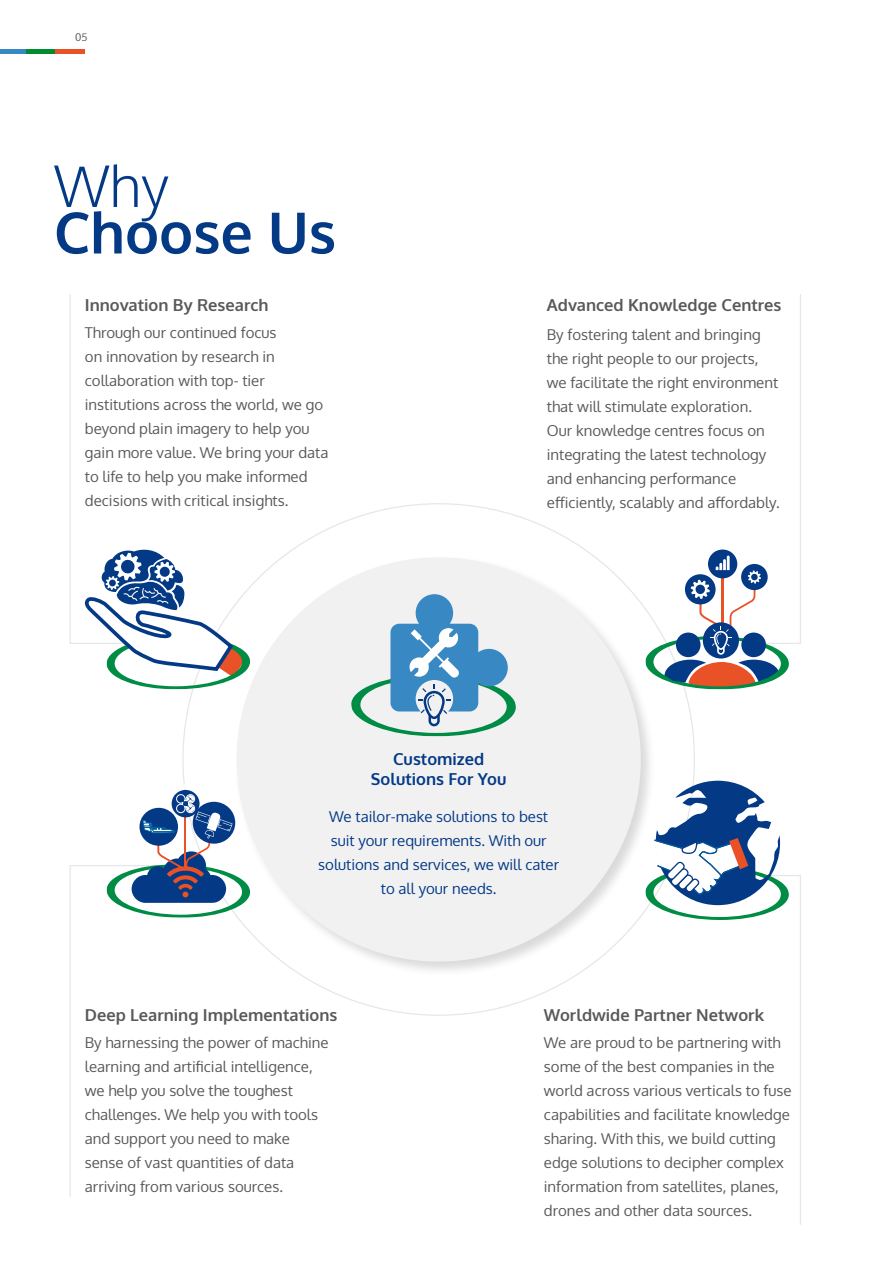
<style>
.page{position:relative;width:893px;height:1263px;background:#fff}
.page>*{position:absolute;margin:0;border:0;box-sizing:border-box;transform-origin:0 0}
.t1{font:700 57px "Oxygen";color:#033985}
.t2{font:300 57px "Oxygen";color:#033985}
.t3{font:700 16.5px "Oxygen";color:#58595b}
.t4{font:700 16.5px/19.8px "Oxygen";color:#033985;text-align:center}
.t5{font:15px/24px "Oxygen";color:#58595b}
.t6{font:15px/24px "Oxygen";color:#033985;text-align:center}
.t7{font:10.5px "Oxygen";color:#58595b}
</style>
<div class="page">
<hr style="left:0;top:50px;width:27px;height:4px;background:#3888c3">
<hr style="left:27px;top:50px;width:29px;height:4px;background:#008c2f">
<hr style="left:56px;top:50px;width:29px;height:4px;background:#e95127">
<svg style="left:69px;top:294px;width:14px;height:350px"></svg>
<div style="left:234px;top:554px;width:422px;height:423px;background:#000;opacity:.15"></div>
<div style="left:237px;top:557px;width:404px;height:404px;background:#f1f1f2;border-radius:50%"></div>
<svg style="left:351px;top:594px;width:165px;height:142px"></svg>
<svg style="left:83px;top:549px;width:168px;height:140px"></svg>
<svg style="left:644px;top:294px;width:157px;height:395px"></svg>
<svg style="left:644px;top:781px;width:157px;height:444px"></svg>
<svg style="left:69px;top:783px;width:182px;height:414px"></svg>
<p class="t7" style="left:75px;top:30px;width:14px">05</p>
<h1 class="t2" style="left:54px;top:148px;width:116px">Why</h1>
<h1 class="t1" style="left:54px;top:195px;width:284px">Choose Us</h1>
<p class="t3" style="left:85px;top:294px;width:185px">Innovation by research</p>
<p class="t3" style="left:547px;top:294px;width:236px">Advanced Knowledge Centres</p>
<p class="t5" style="left:547px;top:322px;width:234px">By fostering talent and bringing the right people to our projects, we facilitate the right environment that will stimulate exploration.<br>Our knowledge centres focus on integrating the latest technology and enhancing performance efficiently, scalably and affordably.</p>
<p class="t5" style="left:85px;top:320px;width:245px">Through our continued focus<br>on innovation by research in collaboration with top- tier institutions across the world, we go beyond plain imagery to help you gain more value. We bring your data to life to help you make informed decisions with critical insights.</p>
<p class="t4" style="left:371px;top:748px;width:137px">Customized<br>Solutions For you</p>
<p class="t6" style="left:318px;top:804px;width:242px">We tailor-make solutions to best suit your requirements. With our solutions and services, we will cater to all your needs.</p>
<p class="t3" style="left:85px;top:1004px;width:254px">deep learning Implementations</p>
<p class="t5" style="left:85px;top:1030px;width:245px">By harnessing the power of machine learning and artificial intelligence, we help you solve the toughest challenges. We help you with tools and support you need to make sense of vast quantities of data arriving from various sources.</p>
<p class="t3" style="left:544px;top:1004px;width:222px">Worldwide Partner network</p>
<p class="t5" style="left:544px;top:1030px;width:249px">We are proud to be partnering with some of the best companies in the world across various verticals to fuse capabilities and facilitate knowledge sharing. With this, we build cutting edge solutions to decipher complex information from satellites, planes, drones and other data sources.</p>
</div>
